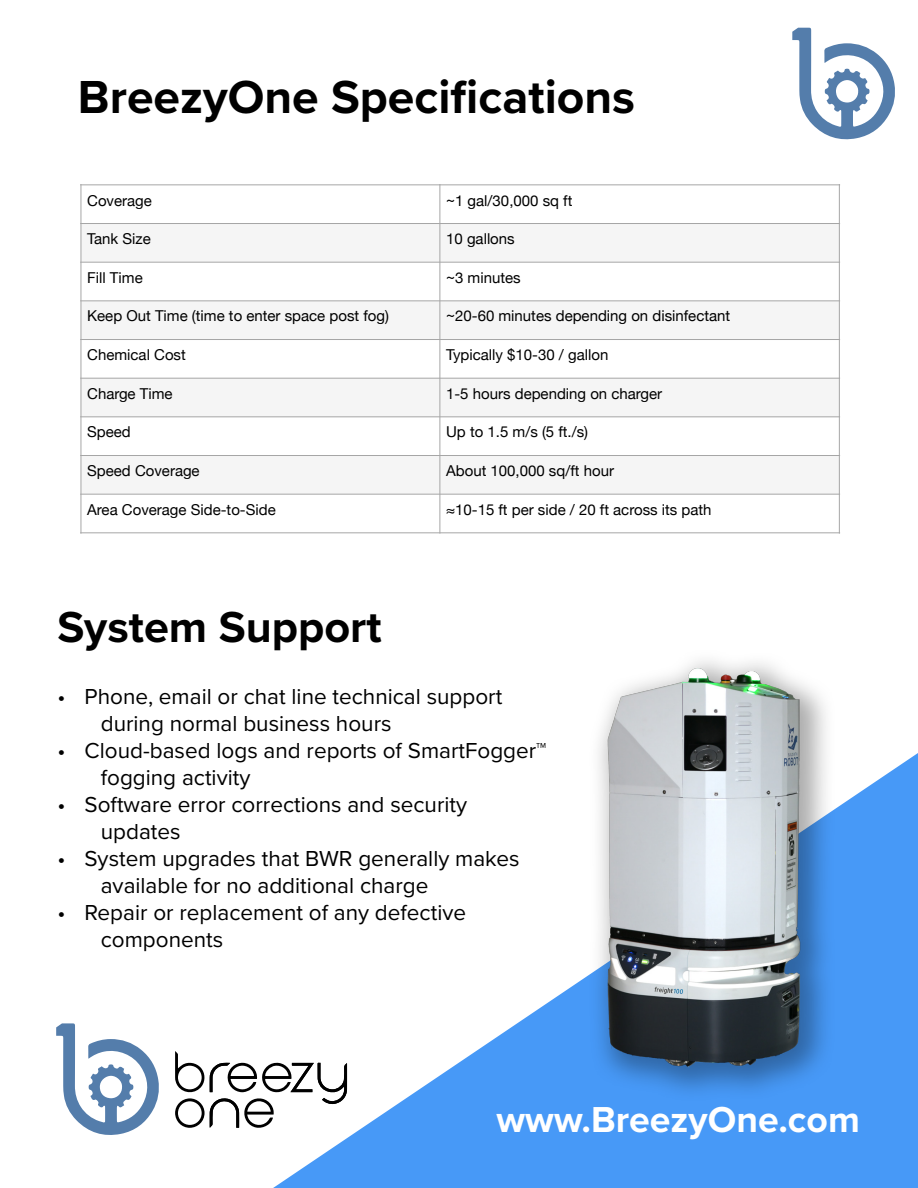
<style>
.page{position:relative;width:918px;height:1188px;background:#fff}
.page>*{position:absolute;margin:0;border:0;box-sizing:border-box;transform-origin:0 0}
.t1{font:700 48px "Proxima Nova";color:#000}
.t2{font:700 45px "Proxima Nova";color:#000}
.t3{font:700 37.35px "Proxima Nova";color:#fff}
.t4{font:22.5px/27px "Proxima Nova";color:#000}
.t5{font:15px "Helvetica Neue";color:#000}
</style>
<div class="page">
<svg style="left:273px;top:753px;width:645px;height:435px"></svg>
<img style="left:565px;top:660px;width:290px;height:453px">
<svg style="left:175px;top:1051px;width:172px;height:78px"></svg>
<svg style="left:56px;top:1023px;width:103px;height:112px"></svg>
<svg style="left:792px;top:28px;width:103px;height:112px"></svg>
<div style="left:81px;top:224px;width:359px;height:38px;background:#f5f5f5"></div>
<div style="left:440px;top:224px;width:399px;height:38px;background:#f5f5f5"></div>
<div style="left:81px;top:301px;width:359px;height:39px;background:#f5f5f5"></div>
<div style="left:440px;top:301px;width:399px;height:39px;background:#f5f5f5"></div>
<div style="left:81px;top:378px;width:359px;height:39px;background:#f5f5f5"></div>
<div style="left:440px;top:378px;width:399px;height:39px;background:#f5f5f5"></div>
<div style="left:81px;top:456px;width:359px;height:38px;background:#f5f5f5"></div>
<div style="left:440px;top:456px;width:399px;height:38px;background:#f5f5f5"></div>
<hr style="left:440px;top:184px;width:1px;height:350px;background:#a6a6a6">
<hr style="left:80px;top:223px;width:760px;height:1px;background:#a6a6a6">
<hr style="left:80px;top:262px;width:760px;height:1px;background:#a6a6a6">
<hr style="left:80px;top:301px;width:760px;height:1px;background:#a6a6a6">
<hr style="left:80px;top:339px;width:760px;height:1px;background:#a6a6a6">
<hr style="left:80px;top:378px;width:760px;height:1px;background:#a6a6a6">
<hr style="left:80px;top:417px;width:760px;height:1px;background:#a6a6a6">
<hr style="left:80px;top:455px;width:760px;height:1px;background:#a6a6a6">
<hr style="left:80px;top:494px;width:760px;height:1px;background:#a6a6a6">
<hr style="left:81px;top:184px;width:1px;height:350px;background:#a6a6a6">
<hr style="left:839px;top:184px;width:1px;height:350px;background:#a6a6a6">
<hr style="left:80px;top:185px;width:760px;height:1px;background:#a6a6a6">
<hr style="left:80px;top:533px;width:760px;height:1px;background:#a6a6a6">
<h1 class="t1" style="left:78px;top:69px;width:559px">BreezyOne Specifications</h1>
<p class="t5" style="left:87px;top:191px;width:66px">Coverage</p>
<p class="t5" style="left:446px;top:191px;width:128px">~1 gal/30,000 sq ft</p>
<p class="t5" style="left:87px;top:230px;width:65px">Tank Size</p>
<p class="t5" style="left:446px;top:230px;width:70px">10 gallons</p>
<p class="t5" style="left:87px;top:269px;width:57px">Fill Time</p>
<p class="t5" style="left:446px;top:269px;width:76px">~3 minutes</p>
<p class="t5" style="left:87px;top:307px;width:303px">Keep Out Time (time to enter space post fog)</p>
<p class="t5" style="left:446px;top:307px;width:286px">~20-60 minutes depending on disinfectant</p>
<p class="t5" style="left:87px;top:346px;width:100px">Chemical Cost</p>
<p class="t5" style="left:446px;top:346px;width:164px">Typically $10-30 / gallon</p>
<p class="t5" style="left:87px;top:385px;width:87px">Charge Time</p>
<p class="t5" style="left:446px;top:385px;width:218px">1-5 hours depending on charger</p>
<p class="t5" style="left:87px;top:423px;width:45px">Speed</p>
<p class="t5" style="left:446px;top:423px;width:143px">Up to 1.5 m/s (5 ft./s)</p>
<p class="t5" style="left:87px;top:462px;width:114px">Speed Coverage</p>
<p class="t5" style="left:446px;top:462px;width:169px">About 100,000 sq/ft hour</p>
<p class="t5" style="left:87px;top:501px;width:190px">Area Coverage Side-to-Side</p>
<p class="t5" style="left:446px;top:501px;width:267px">≈10-15 ft per side / 20 ft across its path</p>
<h2 class="t2" style="left:58px;top:601px;width:326px">System Support</h2>
<h3 class="t4" style="left:101px;top:684px;width:403px;text-indent:-43px">• Phone, email or chat line technical support during normal business hours</h3>
<h3 class="t4" style="left:101px;top:738px;width:447px;text-indent:-43px">• Cloud-based logs and reports of SmartFogger™ fogging activity</h3>
<h3 class="t4" style="left:101px;top:792px;width:368px;text-indent:-43px">• Software error corrections and security updates</h3>
<h3 class="t4" style="left:101px;top:846px;width:420px;text-indent:-43px">• System upgrades that BWR generally makes available for no additional charge</h3>
<h3 class="t4" style="left:101px;top:900px;width:367px;text-indent:-43px">• Repair or replacement of any defective components</h3>
<h3 class="t3" style="left:497px;top:1092px;width:365px">www.BreezyOne.com</h3>
</div>
